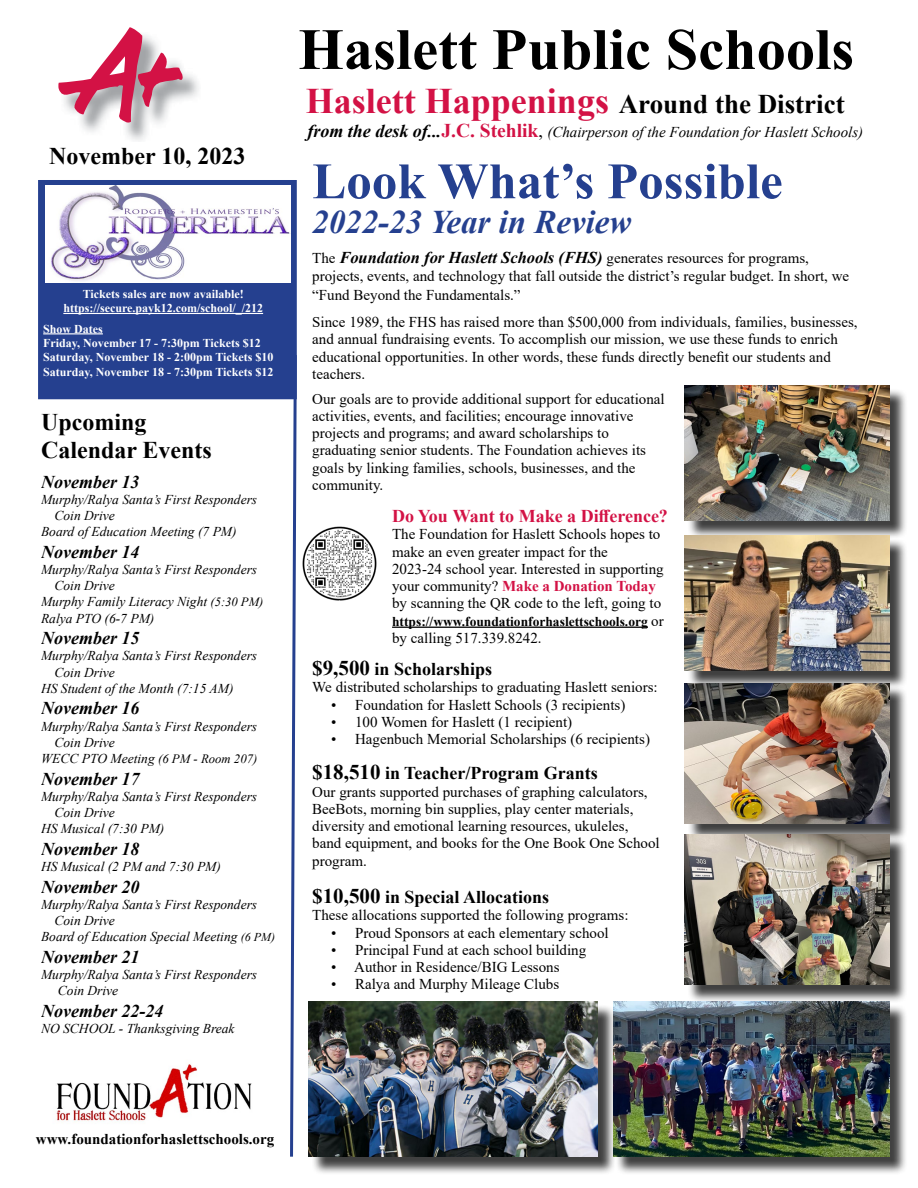
<style>
.page{position:relative;width:918px;height:1188px;background:#fff}
.page>*{position:absolute;margin:0;border:0;box-sizing:border-box;transform-origin:0 0}
.t1{font:700 58.5px "Times New Roman";color:#000}
.t2{font:700 51px "Times New Roman";color:#25408f}
.t3{font:700 36px "Times New Roman";color:#d31245}
.t4{font:italic 700 33px "Times New Roman";color:#25408f}
.t5{font:700 24px/28.8px "Times New Roman";color:#000}
.t6{font:italic 700 18px "Times New Roman";color:#000}
.t7{font:700 18px "Times New Roman";color:#000}
.t8{font:700 18px "Times New Roman";color:#d31245}
.t9{font:15px/17.2px "Times New Roman";color:#000}
.t10{font:italic 15px "Times New Roman";color:#000}
.t11{font:700 15px "Times New Roman";color:#000}
.t12{font:italic 13.5px/16.2px "Times New Roman";color:#000}
.t13{font:700 13.5px "Times New Roman";color:#000}
.t14{font:700 12px/14.4px "Times New Roman";color:#fff;text-align:center}
.s1{font-size:12.6px}
.s2{font-size:12.75px}
.s3{font-size:12px}
.s4{font-size:27px;color:#000}
.s5{font-weight:700;font-size:18px}
.s6{font-weight:700;font-style:normal;font-size:19.5px;color:#d31245}
.s7{font-style:normal;font-size:18px}
.s8{font-weight:700;font-style:italic;font-size:16.5px}
.s9{font-weight:700;color:#d31245}
.s10{font-weight:400;font-size:15px}
.s11{font-size:21px}
</style>
<div class="page">
<img style="left:83px;top:73px;width:116px;height:68px">
<svg style="left:58px;top:27px;width:126px;height:100px"></svg>
<div style="left:40px;top:182px;width:255px;height:216px;background:#25408f"></div>
<img style="left:45px;top:185px;width:245px;height:98px">
<div style="left:38px;top:180px;width:259px;height:219px;border:3px solid #25408f"></div>
<hr style="left:63px;top:313px;width:200px;height:1px;background:#fff">
<hr style="left:43px;top:333px;width:60px;height:1px;background:#fff">
<svg style="left:289px;top:352px;width:8px;height:805px"></svg>
<hr style="left:392px;top:627px;width:256px;height:1px;background:#000">
<div style="left:687px;top:388px;width:221px;height:151px;background:#000;opacity:.75"></div>
<img style="left:685px;top:386px;width:204px;height:135px">
<div style="left:687px;top:538px;width:221px;height:151px;background:#000;opacity:.75"></div>
<img style="left:685px;top:536px;width:204px;height:134px">
<img style="left:302px;top:526px;width:75px;height:75px">
<div style="left:687px;top:686px;width:221px;height:156px;background:#000;opacity:.75"></div>
<img style="left:685px;top:683px;width:204px;height:140px">
<div style="left:687px;top:837px;width:221px;height:167px;background:#000;opacity:.75"></div>
<img style="left:685px;top:834px;width:204px;height:151px">
<div style="left:311px;top:1004px;width:305px;height:171px;background:#000;opacity:.75"></div>
<img style="left:309px;top:1002px;width:288px;height:155px">
<div style="left:615px;top:1004px;width:293px;height:171px;background:#000;opacity:.75"></div>
<img style="left:613px;top:1002px;width:276px;height:155px">
<img style="left:56px;top:1064px;width:196px;height:58px">
<h3 class="t5" style="left:49px;top:141px;width:198px">November 10, 2023</h3>
<p class="t14" style="left:63px;top:286px;width:201px">Tickets sales are now available! https://secure.payk12.com/school/_/212</p>
<p class="t14" style="left:43px;top:321px;width:232px;text-align:left">Show Dates<br>Friday, November 17 - 7:30pm Tickets $12<br>Saturday, November 18 - 2:00pm Tickets $10<br>Saturday, November 18 - 7:30pm Tickets $12</p>
<h3 class="t5" style="left:41px;top:407px;width:172px">Upcoming<br>Calendar Events</h3>
<p class="t6" style="left:41px;top:469px;width:100px">November 13</p>
<p class="t12" style="left:41px;top:491px;width:218px">Murphy/Ralya Santa’s First Responders</p>
<p class="t12" style="left:55px;top:507px;width:62px">Coin Drive</p>
<p class="t12" style="left:41px;top:523px;width:197px">Board of Education Meeting (7 PM)</p>
<p class="t6" style="left:41px;top:539px;width:100px">November 14</p>
<p class="t12" style="left:41px;top:561px;width:218px">Murphy/Ralya Santa’s First Responders</p>
<p class="t12" style="left:55px;top:577px;width:62px">Coin Drive</p>
<p class="t12" style="left:41px;top:593px;width:224px">Murphy Family Literacy Night <span class="s1">(5:30 PM)</span></p>
<p class="t12" style="left:41px;top:610px;width:115px">Ralya PTO (6-7 PM)</p>
<p class="t6" style="left:41px;top:626px;width:100px">November 15</p>
<p class="t12" style="left:41px;top:647px;width:218px">Murphy/Ralya Santa’s First Responders</p>
<p class="t12" style="left:55px;top:664px;width:62px">Coin Drive</p>
<p class="t12" style="left:41px;top:680px;width:194px">HS Student of the Month (7:15 AM)</p>
<p class="t6" style="left:41px;top:696px;width:100px">November 16</p>
<p class="t12" style="left:41px;top:718px;width:218px">Murphy/Ralya Santa’s First Responders</p>
<p class="t12" style="left:55px;top:734px;width:62px">Coin Drive</p>
<p class="t12" style="left:41px;top:750px;width:218px">WECC PTO Meeting <span class="s2">(6 PM - Room 207)</span></p>
<p class="t6" style="left:41px;top:766px;width:100px">November 17</p>
<p class="t12" style="left:41px;top:788px;width:218px">Murphy/Ralya Santa’s First Responders</p>
<p class="t12" style="left:55px;top:804px;width:62px">Coin Drive</p>
<p class="t12" style="left:41px;top:820px;width:125px">HS Musical (7:30 PM)</p>
<p class="t6" style="left:41px;top:836px;width:100px">November 18</p>
<p class="t12" style="left:41px;top:858px;width:181px">HS Musical (2 PM and 7:30 PM)</p>
<p class="t6" style="left:41px;top:874px;width:100px">November 20</p>
<p class="t12" style="left:41px;top:896px;width:218px">Murphy/Ralya Santa’s First Responders</p>
<p class="t12" style="left:55px;top:912px;width:62px">Coin Drive</p>
<p class="t12" style="left:41px;top:928px;width:236px">Board of Education Special Meeting <span class="s3">(6 PM)</span></p>
<p class="t6" style="left:41px;top:944px;width:100px">November 21</p>
<p class="t12" style="left:58px;top:966px;width:201px;text-indent:-17px">Murphy/Ralya Santa’s First Responders<br>Coin Drive</p>
<p class="t6" style="left:41px;top:998px;width:124px">November 22-24</p>
<p class="t12" style="left:41px;top:1020px;width:195px">NO SCHOOL - Thanksgiving Break</p>
<h1 class="t1" style="left:298px;top:7px;width:557px">Haslett Public Schools</h1>
<h3 class="t3" style="left:306px;top:75px;width:540px">Haslett Happenings <span class="s4">Around the District</span></h3>
<p class="t10" style="left:307px;top:121px;width:557px"><span class="s5">from the desk of...</span><span class="s6">J.C. Stehlik</span><span class="s7">,</span> (Chairperson of the Foundation for Haslett Schools)</p>
<h2 class="t2" style="left:312px;top:144px;width:472px">Look What’s Possible</h2>
<h3 class="t4" style="left:312px;top:199px;width:321px">2022-23 Year in Review</h3>
<p class="t9" style="left:312px;top:249px;width:538px">The <span class="s8">Foundation for Haslett Schools (FHS)</span> generates resources for programs, projects, events, and technology that fall outside the district’s regular budget. In short, we</p>
<p class="t9" style="left:312px;top:281px;width:547px;line-height:27px">“Fund Beyond the Fundamentals.”<br>Since 1989, the FHS has raised more than $500,000 from individuals, families, businesses,</p>
<p class="t9" style="left:312px;top:330px;width:527px">and annual fundraising events. To accomplish our mission, we use these funds to enrich educational opportunities. In other words, these funds directly benefit our students and teachers.</p>
<p class="t9" style="left:312px;top:390px;width:354px">Our goals are to provide additional support for educational activities, events, and facilities; encourage innovative projects and programs; and award scholarships to graduating senior students. The Foundation achieves its goals by linking families, schools, businesses, and the community.</p>
<p class="t8" style="left:392px;top:503px;width:277px">Do You Want to Make a Difference?</p>
<p class="t9" style="left:392px;top:525px;width:273px">The Foundation for Haslett Schools hopes to make an even greater impact for the<br>2023-24 school year. Interested in supporting your community? <span class="s9">Make a Donation Today </span>by scanning the QR code to the left, going to</p>
<p class="t13" style="left:392px;top:611px;width:273px">https://www.foundationforhaslettschools.org <span class="s10">or</span></p>
<p class="t9" style="left:392px;top:629px;width:151px">by calling 517.339.8242.</p>
<p class="t7" style="left:312px;top:656px;width:181px"><span class="s11">$9,500</span> in Scholarships</p>
<p class="t9" style="left:312px;top:678px;width:347px">We distributed scholarships to graduating Haslett seniors:</p>
<p class="t9" style="left:331px;top:696px;width:296px">• Foundation for Haslett Schools (3 recipients)</p>
<p class="t9" style="left:331px;top:713px;width:243px">• 100 Women for Haslett (1 recipient)</p>
<p class="t9" style="left:331px;top:730px;width:320px">• Hagenbuch Memorial Scholarships (6 recipients)</p>
<p class="t7" style="left:312px;top:760px;width:287px"><span class="s11">$18,510</span> in Teacher/Program Grants</p>
<p class="t9" style="left:312px;top:783px;width:349px">Our grants supported purchases of graphing calculators, BeeBots, morning bin supplies, play center materials, diversity and emotional learning resources, ukuleles, band equipment, and books for the One Book One School program.</p>
<p class="t7" style="left:312px;top:884px;width:238px"><span class="s11">$10,500</span> in Special Allocations</p>
<p class="t9" style="left:312px;top:906px;width:318px">These allocations supported the following programs:</p>
<p class="t9" style="left:331px;top:924px;width:279px">• Proud Sponsors at each elementary school</p>
<p class="t9" style="left:331px;top:941px;width:257px">• Principal Fund at each school building</p>
<p class="t9" style="left:331px;top:958px;width:230px">• Author in Residence/BIG Lessons</p>
<p class="t9" style="left:331px;top:975px;width:230px">• Ralya and Murphy Mileage Clubs</p>
<p class="t11" style="left:36px;top:1128px;width:240px">www.foundationforhaslettschools.org</p>
</div>
